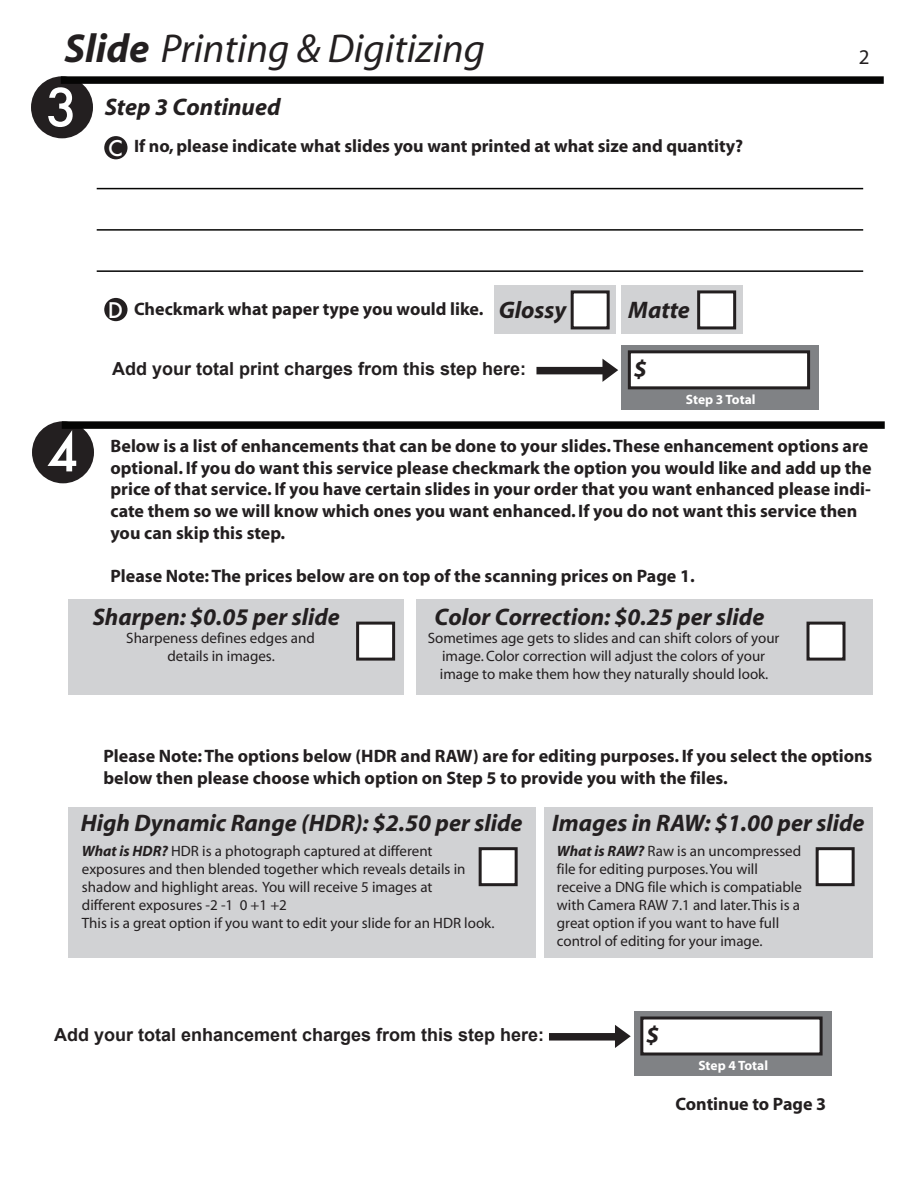
<style>
.page{position:relative;width:918px;height:1188px;background:#fff}
.page>*{position:absolute;margin:0;border:0;box-sizing:border-box;transform-origin:0 0}
.t1{font:500 51px "Futura";color:#fff}
.t2{font:italic 40.5px "Myriad";color:#231f20}
.t3{font:italic 700 24px "Myriad";color:#231f20}
.t4{font:21px "Myriad Pro";color:#231f20}
.t5{font:700 18px/21.6px "Myriad";color:#231f20}
.t6{font:700 18px "Arial";color:#231f20}
.t7{font:15px/18px "Myriad";color:#231f20;text-align:center}
.t8{font:700 13.5px "Myriad";color:#fff}
.s1{font-weight:700}
.s2{font-family:"Futura";font-weight:500;font-style:normal;font-size:51px;color:#fff}
.s3{font-family:"Futura";font-weight:500;font-size:21px;color:#fff}
.s4{font-style:italic;font-size:24px}
.s5{font-weight:700;font-style:italic}
</style>
<div class="page">
<div style="left:68px;top:599px;width:336px;height:95px;background:#d1d2d4"></div>
<div style="left:32px;top:421px;width:62px;height:62px;background:#231f20;border-radius:50%"></div>
<div style="left:62px;top:421px;width:823px;height:8px;background:#050504"></div>
<div style="left:634px;top:1012px;width:197px;height:64px;background:#808285"></div>
<div style="left:640px;top:1017px;width:183px;height:39px;background:#fff;border:3px solid #231f20"></div>
<div style="left:549px;top:1033px;width:72px;height:8px;background:#231f20"></div>
<svg style="left:615px;top:1025px;width:16px;height:23px"></svg>
<div style="left:31px;top:76px;width:62px;height:62px;background:#231f20;border-radius:50%"></div>
<div style="left:61px;top:76px;width:823px;height:8px;background:#050504"></div>
<div style="left:104px;top:136px;width:24px;height:23px;background:#231f20;border-radius:50%"></div>
<hr style="left:97px;top:188px;width:766px;height:1px;background:#050504">
<hr style="left:97px;top:229px;width:766px;height:2px;background:#050504">
<hr style="left:97px;top:270px;width:766px;height:2px;background:#050504">
<div style="left:104px;top:298px;width:24px;height:23px;background:#231f20;border-radius:50%"></div>
<div style="left:621px;top:285px;width:122px;height:49px;background:#d1d2d4"></div>
<div style="left:494px;top:285px;width:122px;height:49px;background:#d1d2d4"></div>
<div style="left:571px;top:290px;width:39px;height:39px;background:#fff;border:3px solid #231f20"></div>
<div style="left:697px;top:290px;width:39px;height:39px;background:#fff;border:3px solid #231f20"></div>
<div style="left:622px;top:346px;width:197px;height:64px;background:#808285"></div>
<div style="left:628px;top:350px;width:182px;height:39px;background:#fff;border:3px solid #231f20"></div>
<div style="left:536px;top:367px;width:72px;height:7px;background:#231f20"></div>
<svg style="left:602px;top:359px;width:16px;height:23px"></svg>
<div style="left:68px;top:807px;width:468px;height:150px;background:#d1d2d4"></div>
<div style="left:416px;top:599px;width:457px;height:95px;background:#d1d2d4"></div>
<div style="left:356px;top:622px;width:39px;height:39px;background:#fff;border:3px solid #231f20"></div>
<div style="left:807px;top:622px;width:39px;height:39px;background:#fff;border:3px solid #231f20"></div>
<div style="left:479px;top:847px;width:39px;height:39px;background:#fff;border:3px solid #231f20"></div>
<div style="left:544px;top:807px;width:329px;height:150px;background:#d1d2d4"></div>
<div style="left:816px;top:847px;width:39px;height:39px;background:#fff;border:3px solid #231f20"></div>
<h2 class="t2" style="left:64px;top:28px;width:422px"><span class="s1">Slide</span> Printing &amp; Digitizing</h2>
<h3 class="t3" style="left:46px;top:94px;width:236px"><span class="s2">3</span> Step 3 Continued</h3>
<p class="t5" style="left:108px;top:136px;width:637px"><span class="s3">C</span> If no, please indicate what slides you want printed at what size and quantity?</p>
<p class="t5" style="left:108px;top:299px;width:460px"><span class="s3">D</span> Checkmark what paper type you would like. <span class="s4">Glossy</span></p>
<h3 class="t3" style="left:628px;top:298px;width:63px">Matte</h3>
<p class="t6" style="left:112px;top:357px;width:416px">Add your total print charges from this step here:</p>
<h3 class="t3" style="left:634px;top:357px;width:14px">$</h3>
<p class="t8" style="left:686px;top:392px;width:71px">Step 3 Total</p>
<p class="t4" style="left:859px;top:47px;width:12px">2</p>
<h1 class="t1" style="left:47px;top:418px;width:33px">4</h1>
<p class="t5" style="left:111px;top:436px;width:763px">Below is a list of enhancements that can be done to your slides. These enhancement options are optional. If you do want this service please checkmark the option you would like and add up the price of that service. If you have certain slides in your order that you want enhanced please indi&shy;cate them so we will know which ones you want enhanced. If you do not want this service then you can skip this step.</p>
<p class="t5" style="left:111px;top:565px;width:586px">Please Note: The prices below are on top of the scanning prices on Page 1.</p>
<h3 class="t3" style="left:93px;top:604px;width:249px">Sharpen: $0.05 per slide</h3>
<p class="t7" style="left:126px;top:630px;width:190px">Sharpeness defines edges and details in images.</p>
<h3 class="t3" style="left:435px;top:604px;width:331px">Color Correction: $0.25 per slide</h3>
<p class="t7" style="left:428px;top:630px;width:353px">Sometimes age gets to slides and can shift colors of your image. Color correction will adjust the colors of your image to make them how they naturally should look.</p>
<p class="t5" style="left:104px;top:746px;width:770px">Please Note: The options below (HDR and RAW) are for editing purposes. If you select the options below then please choose which option on Step 5 to provide you with the files.</p>
<h3 class="t3" style="left:81px;top:811px;width:443px">High Dynamic Range (HDR): $2.50 per slide</h3>
<p class="t7" style="left:82px;top:843px;width:414px;text-align:left"><span class="s5">What is HDR?</span> HDR is a photograph captured at different exposures and then blended together which reveals details in shadow and highlight areas. You will receive 5 images at<br>different exposures -2 -1 0 +1 +2<br>This is a great option if you want to edit your slide for an HDR look.</p>
<h3 class="t3" style="left:552px;top:811px;width:314px">Images in RAW: $1.00 per slide</h3>
<p class="t7" style="left:557px;top:843px;width:247px;text-align:left"><span class="s5">What is RAW?</span> Raw is an uncompressed file for editing purposes. You will receive a DNG file which is compatiable with Camera RAW 7.1 and later. This is a great option if you want to have full control of editing for your image.</p>
<p class="t6" style="left:54px;top:1023px;width:492px">Add your total enhancement charges from this step here:</p>
<h3 class="t3" style="left:646px;top:1023px;width:14px">$</h3>
<p class="t8" style="left:698px;top:1058px;width:71px">Step 4 Total</p>
<p class="t5" style="left:676px;top:1094px;width:152px">Continue to Page 3</p>
</div>
